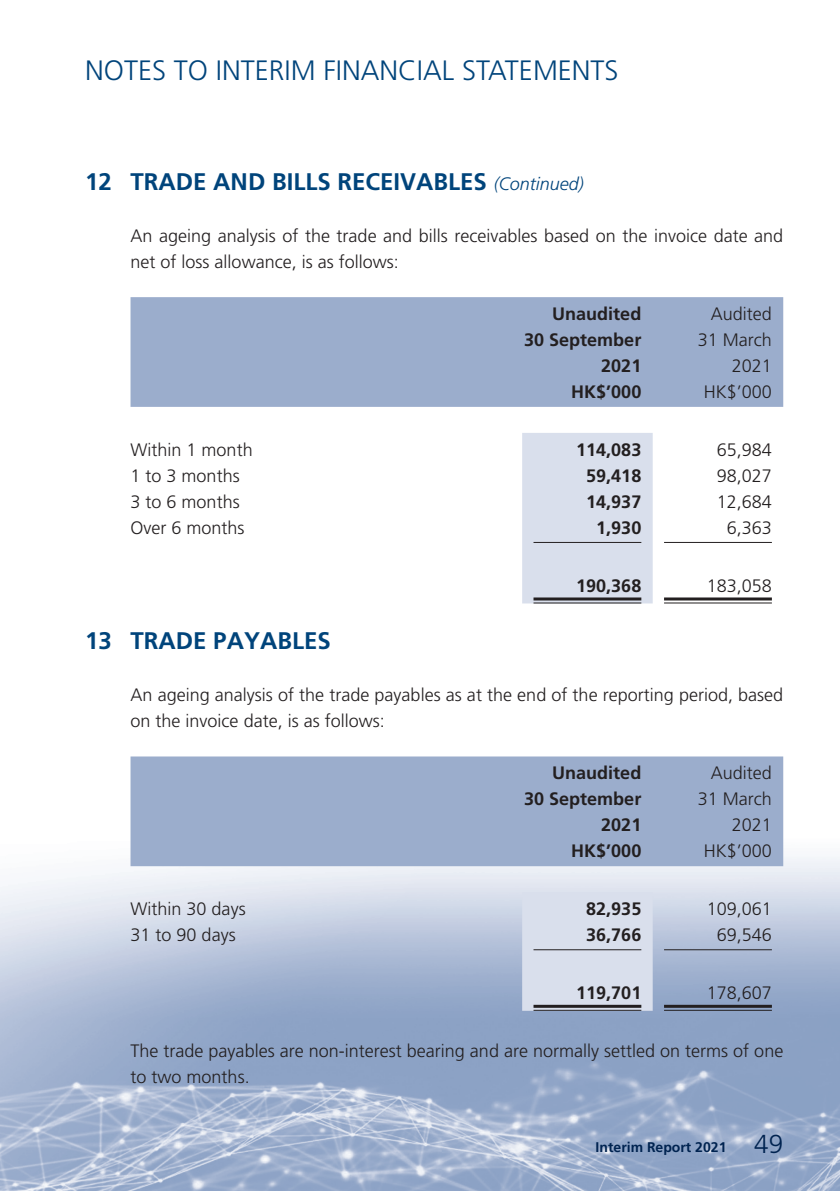
<style>
.page{position:relative;width:840px;height:1191px;background:#fff}
.page>*{position:absolute;margin:0;border:0;box-sizing:border-box;transform-origin:0 0}
.t1{font:300 28px "Frutiger LT Std";color:#00447b}
._01_H1{font:700 24px "Frutiger LT Std";color:#00447b}
._00_txt{font:300 18px/26px "Frutiger LT Std";color:#231f20}
._50_Table_txt{font:300 18px "Frutiger LT Std";color:#231f20}
._50_Table_txt-2{font:700 18px "Frutiger LT Std";color:#231f20}
.t2{font:700 14px "Frutiger LT Std";color:#002350}
.s1{font-weight:300;font-style:italic;font-size:18px}
.s2{font-weight:300;font-size:26px}
</style>
<div class="page">
<img style="left:0;top:297px;width:839px;height:894px">
<div style="left:130px;top:297px;width:652px;height:110px;background:#9badcc"></div>
<div style="left:522px;top:433px;width:130px;height:170px;background:#d9dfec"></div>
<hr style="left:533px;top:542px;width:108px;height:1px;background:#231f20">
<hr style="left:663px;top:542px;width:108px;height:1px;background:#231f20">
<hr style="left:533px;top:597px;width:108px;height:3px;background:#231f20">
<hr style="left:533px;top:602px;width:108px;height:1px;background:#231f20">
<hr style="left:663px;top:597px;width:108px;height:3px;background:#231f20">
<hr style="left:663px;top:602px;width:108px;height:1px;background:#231f20">
<div style="left:130px;top:756px;width:652px;height:110px;background:#9badcc"></div>
<div style="left:522px;top:892px;width:130px;height:118px;background:#d9dfec"></div>
<hr style="left:533px;top:949px;width:108px;height:1px;background:#231f20">
<hr style="left:663px;top:949px;width:108px;height:1px;background:#231f20">
<hr style="left:533px;top:1004px;width:108px;height:3px;background:#231f20">
<hr style="left:533px;top:1009px;width:108px;height:1px;background:#231f20">
<hr style="left:663px;top:1004px;width:108px;height:3px;background:#231f20">
<hr style="left:663px;top:1009px;width:108px;height:1px;background:#231f20">
<h1 class="t1" style="left:85px;top:54px;width:534px">NOTES TO INTERIM FINANCIAL STATEMENTS</h1>
<p class="_01_H1" style="left:85px;top:168px;width:500px">12 TRADE AND BILLS RECEIVABLES <span class="s1">(Continued)</span></p>
<p class="_00_txt" style="left:130px;top:223px;width:654px">An ageing analysis of the trade and bills receivables based on the invoice date and net of loss allowance, is as follows:</p>
<p class="_50_Table_txt-2" style="left:552px;top:303px;width:91px">Unaudited</p>
<p class="_50_Table_txt" style="left:710px;top:304px;width:63px">Audited</p>
<p class="_50_Table_txt-2" style="left:524px;top:329px;width:119px">30 September</p>
<p class="_50_Table_txt-2" style="left:601px;top:355px;width:42px">2021</p>
<p class="_50_Table_txt" style="left:697px;top:330px;width:76px">31 March</p>
<p class="_50_Table_txt" style="left:731px;top:356px;width:42px">2021</p>
<p class="_50_Table_txt-2" style="left:571px;top:381px;width:72px">HK$’000</p>
<p class="_50_Table_txt" style="left:703px;top:382px;width:70px">HK$’000</p>
<p class="_50_Table_txt" style="left:130px;top:439px;width:124px">Within 1 month</p>
<p class="_50_Table_txt-2" style="left:576px;top:439px;width:67px">114,083</p>
<p class="_50_Table_txt" style="left:716px;top:439px;width:57px">65,984</p>
<p class="_50_Table_txt" style="left:130px;top:465px;width:111px">1 to 3 months</p>
<p class="_50_Table_txt-2" style="left:586px;top:465px;width:57px">59,418</p>
<p class="_50_Table_txt" style="left:716px;top:465px;width:57px">98,027</p>
<p class="_50_Table_txt" style="left:130px;top:491px;width:111px">3 to 6 months</p>
<p class="_50_Table_txt-2" style="left:586px;top:491px;width:57px">14,937</p>
<p class="_50_Table_txt" style="left:716px;top:491px;width:57px">12,684</p>
<p class="_50_Table_txt" style="left:130px;top:517px;width:116px">Over 6 months</p>
<p class="_50_Table_txt-2" style="left:596px;top:517px;width:47px">1,930</p>
<p class="_50_Table_txt" style="left:726px;top:517px;width:47px">6,363</p>
<p class="_50_Table_txt-2" style="left:576px;top:575px;width:67px">190,368</p>
<p class="_50_Table_txt" style="left:706px;top:575px;width:67px">183,058</p>
<p class="_01_H1" style="left:85px;top:627px;width:247px">13 TRADE PAYABLES</p>
<p class="_00_txt" style="left:130px;top:682px;width:654px">An ageing analysis of the trade payables as at the end of the reporting period, based on the invoice date, is as follows:</p>
<p class="_50_Table_txt-2" style="left:552px;top:762px;width:91px">Unaudited</p>
<p class="_50_Table_txt" style="left:710px;top:763px;width:63px">Audited</p>
<p class="_50_Table_txt-2" style="left:524px;top:788px;width:119px">30 September</p>
<p class="_50_Table_txt-2" style="left:601px;top:814px;width:42px">2021</p>
<p class="_50_Table_txt" style="left:697px;top:789px;width:76px">31 March</p>
<p class="_50_Table_txt" style="left:731px;top:815px;width:42px">2021</p>
<p class="_50_Table_txt-2" style="left:571px;top:840px;width:72px">HK$’000</p>
<p class="_50_Table_txt" style="left:703px;top:841px;width:70px">HK$’000</p>
<p class="_50_Table_txt" style="left:130px;top:898px;width:117px">Within 30 days</p>
<p class="_50_Table_txt-2" style="left:586px;top:898px;width:57px">82,935</p>
<p class="_50_Table_txt" style="left:706px;top:898px;width:67px">109,061</p>
<p class="_50_Table_txt" style="left:130px;top:924px;width:107px">31 to 90 days</p>
<p class="_50_Table_txt-2" style="left:586px;top:924px;width:57px">36,766</p>
<p class="_50_Table_txt" style="left:716px;top:924px;width:57px">69,546</p>
<p class="_50_Table_txt-2" style="left:576px;top:982px;width:67px">119,701</p>
<p class="_50_Table_txt" style="left:706px;top:982px;width:67px">178,607</p>
<p class="_00_txt" style="left:130px;top:1037px;width:654px">The trade payables are non-interest bearing and are normally settled on terms of one to two months.</p>
<p class="t2" style="left:595px;top:1139px;width:189px">Interim Report 2021 <span class="s2">49</span></p>
</div>
